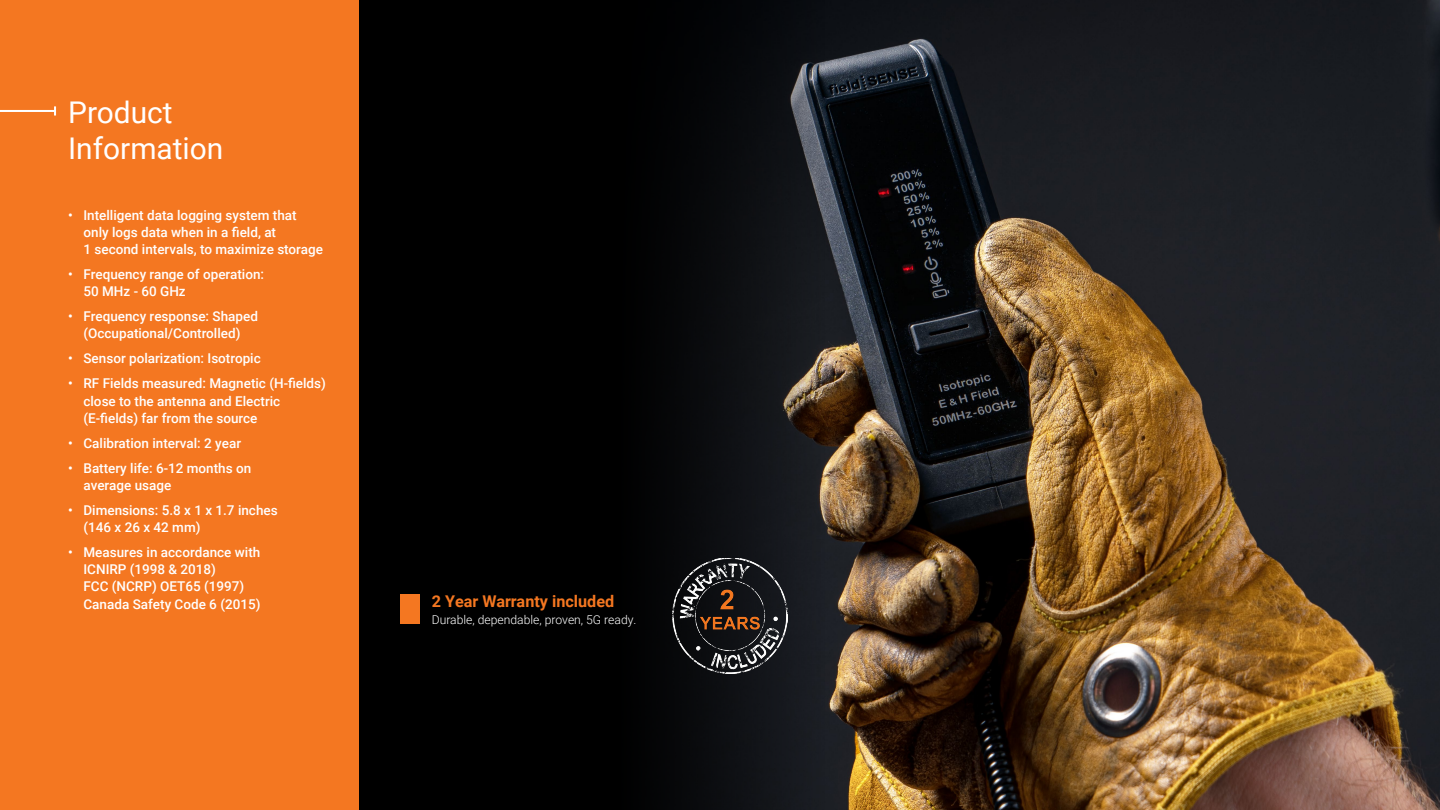
<style>
.page{position:relative;width:1440px;height:810px;background:#fff}
.page>*{position:absolute;margin:0;border:0;box-sizing:border-box;transform-origin:0 0}
.t1{font:29.92px/35.9px "Roboto";color:#fff}
.t2{font:700 16.2px "Roboto";color:#f47721}
.t3{font:500 13.5px/17.2px "Roboto";color:#fff}
.t4{font:300 12.15px "Roboto";color:#fff}
</style>
<div class="page">
<div style="left:0;top:0;width:360px;height:810px;background:#f47721"></div>
<div style="left:360px;top:0;width:1080px;height:810px;background:#000"></div>
<img style="left:825px;top:0;width:615px;height:810px">
<svg style="left:677px;top:0;width:148px;height:810px;fill:#0e1014"></svg>
<hr style="left:0;top:110px;width:55px;height:2px;background:#fff">
<svg style="left:54px;top:106px;width:2px;height:10px"></svg>
<div style="left:400px;top:595px;width:20px;height:29px;background:#f47721"></div>
<img style="left:672px;top:558px;width:115px;height:115px">
<h1 class="t1" style="left:68px;top:93px;width:157px">Product<br>Information</h1>
<p class="t3" style="left:83px;top:206px;width:241px;text-indent:-15px">• Intelligent data logging system that only logs data when in a field, at<br>1 second intervals, to maximize storage</p>
<p class="t3" style="left:83px;top:265px;width:182px;text-indent:-15px">• Frequency range of operation:<br>50 MHz - 60 GHz</p>
<p class="t3" style="left:68px;top:307px;width:191px;text-align:center">• Frequency response: Shaped (Occupational/Controlled)</p>
<p class="t3" style="left:68px;top:349px;width:194px">• Sensor polarization: Isotropic</p>
<p class="t3" style="left:83px;top:374px;width:244px;text-indent:-15px">• RF Fields measured: Magnetic (H-fields) close to the antenna and Electric (E-fields) far from the source</p>
<p class="t3" style="left:68px;top:434px;width:174px">• Calibration interval: 2 year</p>
<p class="t3" style="left:83px;top:459px;width:169px;text-indent:-15px">• Battery life: 6-12 months on average usage</p>
<p class="t3" style="left:83px;top:501px;width:196px;text-indent:-15px">• Dimensions: 5.8 x 1 x 1.7 inches (146 x 26 x 42 mm)</p>
<p class="t3" style="left:83px;top:543px;width:179px;text-indent:-15px">• Measures in accordance with<br>ICNIRP (1998 &amp; 2018)<br>FCC (NCRP) OET65 (1997)<br>Canada Safety Code 6 (2015)</p>
<p class="t2" style="left:432px;top:590px;width:184px">2 Year Warranty included</p>
<p class="t4" style="left:432px;top:611px;width:206px">Durable, dependable, proven, 5G ready.</p>
</div>
